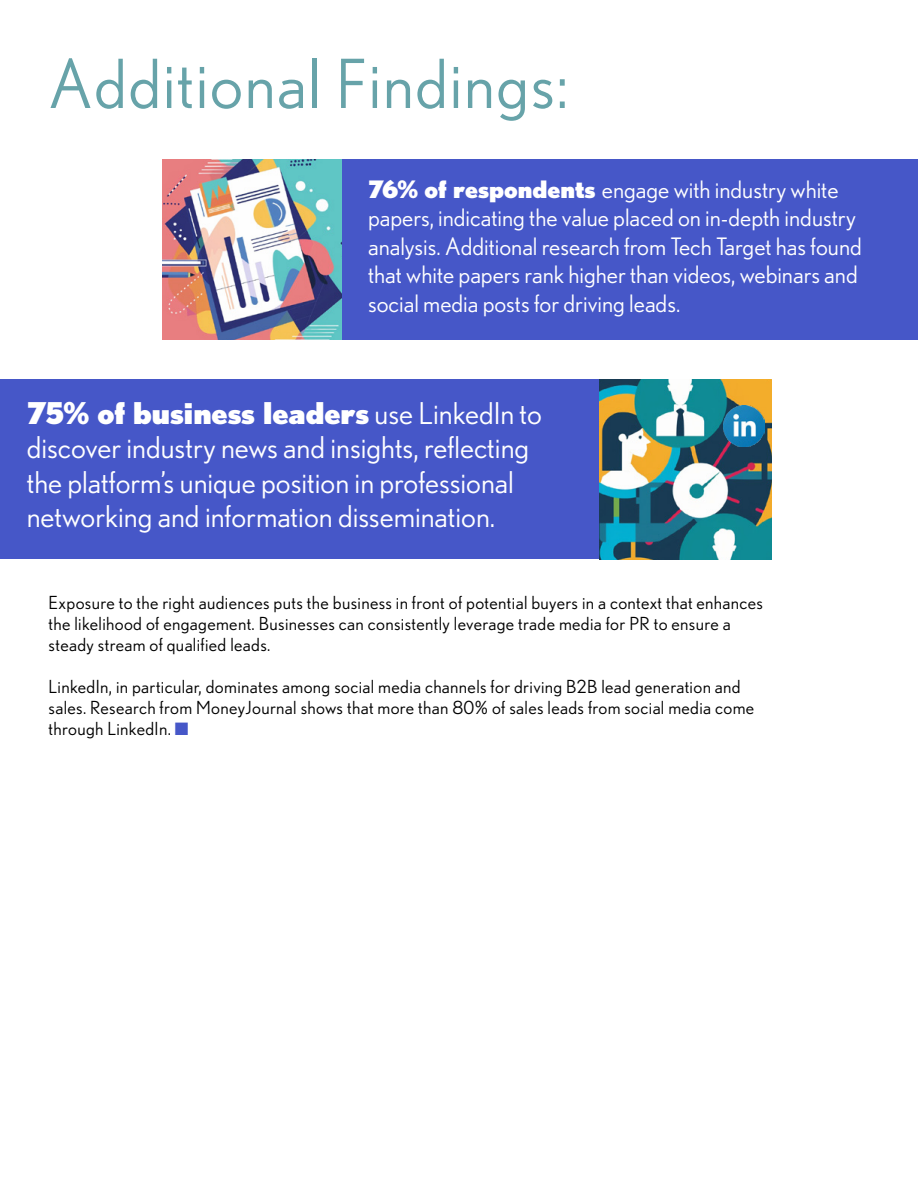
<style>
.page{position:relative;width:918px;height:1188px;background:#fff}
.page>*{position:absolute;margin:0;border:0;box-sizing:border-box;transform-origin:0 0}
.t1{font:67.5px "Nobel";letter-spacing:.02em;color:#67a3a9}
.t2{font:30px/34.5px "Nobel";color:#fff}
.t3{font:24px/28.5px "Nobel";color:#fff}
.t4{font:18px/21px "Nobel";letter-spacing:.02em;color:#000}
.s1{font-weight:900}
.s2{color:#4657c8}
</style>
<div class="page">
<div style="left:162px;top:160px;width:756px;height:180px;background:#4657c8"></div>
<img style="left:162px;top:160px;width:180px;height:180px">
<div style="left:0;top:379px;width:600px;height:180px;background:#4657c8"></div>
<img style="left:600px;top:379px;width:172px;height:180px">
<img style="left:724px;top:405px;width:40px;height:41px">
<h1 class="t1" style="left:49px;top:45px;width:521px">Additional Findings:</h1>
<p class="t3" style="left:368px;top:175px;width:495px"><span class="s1">76% of respondents</span> engage with industry white papers, indicating the value placed on in-depth industry analysis. Additional research from Tech Target has found that white papers rank higher than videos, webinars and social media posts for driving leads.</p>
<h2 class="t2" style="left:27px;top:396px;width:517px"><span class="s1">75% of business leaders</span> use LinkedIn to discover industry news and insights, reflecting the platform’s unique position in professional networking and information dissemination.</h2>
<p class="t4" style="left:49px;top:592px;width:716px">Exposure to the right audiences puts the business in front of potential buyers in a context that enhances the likelihood of engagement. Businesses can consistently leverage trade media for PR to ensure a steady stream of qualified leads.</p>
<p class="t4" style="left:49px;top:676px;width:707px">LinkedIn, in particular, dominates among social media channels for driving B2B lead generation and sales. Research from MoneyJournal shows that more than 80% of sales leads from social media come through LinkedIn. <span class="s2">■</span></p>
</div>
